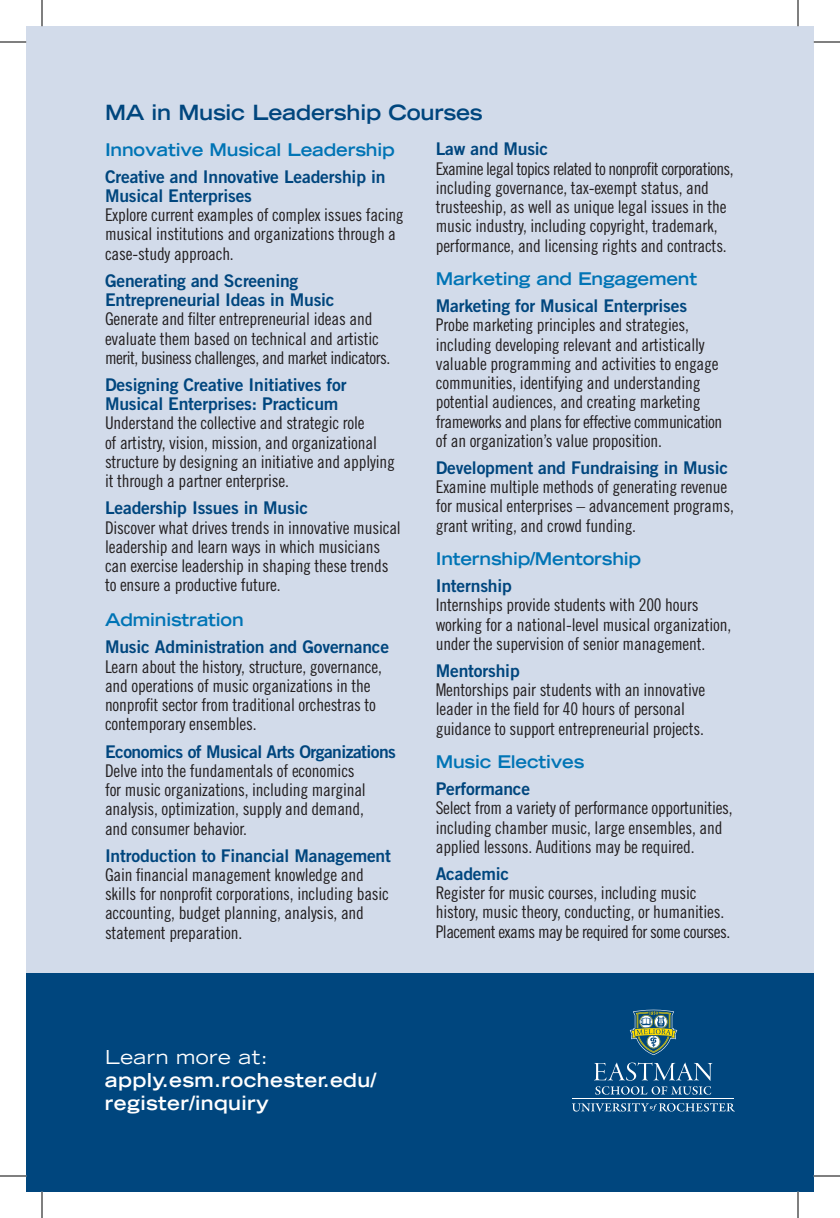
<style>
.page{position:relative;width:840px;height:1218px;background:#fff}
.page>*{position:absolute;margin:0;border:0;box-sizing:border-box;transform-origin:0 0}
.subhead{font:700 expanded 21px "Trade Gothic LT Std";letter-spacing:-.01em;color:#00467e}
.subhead-2{font:700 expanded 19.25px/22.8px "Trade Gothic LT Std";letter-spacing:.02em;color:#fff}
.description{font:17.5px/19.2px "Trade Gothic LT Std Cn 18";letter-spacing:-.01em;color:#231f20}
.subhead-3{font:700 expanded 17.5px "Trade Gothic LT Std";letter-spacing:-.01em;color:#0074b5}
.s1{font-family:"Trade Gothic LT Std Bd 2";color:#00467e}
.s2{font-weight:400}
</style>
<div class="page">
<div style="left:26px;top:973px;width:788px;height:219px;background:#00467e"></div>
<div style="left:26px;top:26px;width:788px;height:947px;background:#d2dbea"></div>
<svg style="left:594px;top:1063px;width:118px;height:32px"></svg>
<hr style="left:572px;top:1099px;width:162px;height:1px;background:#fff">
<svg style="left:572px;top:1103px;width:163px;height:9px"></svg>
<svg style="left:630px;top:1010px;width:47px;height:45px"></svg>
<svg style="left:0;top:42px;width:26px;height:1px"></svg>
<svg style="left:814px;top:42px;width:26px;height:1px"></svg>
<svg style="left:0;top:1176px;width:26px;height:1px"></svg>
<svg style="left:814px;top:1176px;width:26px;height:1px"></svg>
<svg style="left:42px;top:0;width:1px;height:26px"></svg>
<svg style="left:42px;top:1192px;width:1px;height:26px"></svg>
<svg style="left:798px;top:0;width:1px;height:26px"></svg>
<svg style="left:798px;top:1192px;width:1px;height:26px"></svg>
<p class="subhead" style="left:105px;top:99px;width:379px">MA in Music Leadership Courses</p>
<p class="subhead-3" style="left:105px;top:138px;width:291px">Innovative Musical Leadership</p>
<p class="description" style="left:105px;top:167px;width:300px"><span class="s1">Creative and Innovative Leadership in Musical Enterprises<br></span>Explore current examples of complex issues facing musical institutions and organizations through a case-study approach.</p>
<p class="description" style="left:105px;top:271px;width:287px"><span class="s1">Generating and Screening Entrepreneurial Ideas in Music </span>Generate and filter entrepreneurial ideas and evaluate them based on technical and artistic merit, business challenges, and market indicators.</p>
<p class="description" style="left:105px;top:375px;width:291px"><span class="s1">Designing Creative Initiatives for Musical Enterprises: Practicum </span>Understand the collective and strategic role<br>of artistry, vision, mission, and organizational structure by designing an initiative and applying it through a partner enterprise.</p>
<p class="description" style="left:105px;top:498px;width:297px"><span class="s1">Leadership Issues in Music<br></span>Discover what drives trends in innovative musical leadership and learn ways in which musicians can exercise leadership in shaping these trends to ensure a productive future.</p>
<p class="subhead-3" style="left:105px;top:609px;width:140px">Administration</p>
<p class="description" style="left:105px;top:637px;width:286px"><span class="s1">Music Administration and Governance </span>Learn about the history, structure, governance, and operations of music organizations in the nonprofit sector from traditional orchestras to contemporary ensembles.</p>
<p class="description" style="left:105px;top:741px;width:293px"><span class="s1">Economics of Musical Arts Organizations </span>Delve into the fundamentals of economics<br>for music organizations, including marginal analysis, optimization, supply and demand,<br>and consumer behavior.</p>
<p class="description" style="left:105px;top:846px;width:288px"><span class="s1">Introduction to Financial Management </span>Gain financial management knowledge and skills for nonprofit corporations, including basic accounting, budget planning, analysis, and statement preparation.</p>
<p class="description" style="left:436px;top:139px;width:299px"><span class="s1">Law and Music<br></span>Examine legal topics related to nonprofit corporations, including governance, tax-exempt status, and trusteeship, as well as unique legal issues in the music industry, including copyright, trademark, performance, and licensing rights and contracts.</p>
<p class="subhead-3" style="left:436px;top:267px;width:263px">Marketing and Engagement</p>
<p class="description" style="left:436px;top:296px;width:288px"><span class="s1">Marketing for Musical Enterprises </span>Probe marketing principles and strategies, including developing relevant and artistically valuable programming and activities to engage communities, identifying and understanding potential audiences, and creating marketing frameworks and plans for effective communication of an organization’s value proposition.</p>
<p class="description" style="left:436px;top:458px;width:300px"><span class="s1">Development and Fundraising in Music </span>Examine multiple methods of generating revenue for musical enterprises – advancement programs, grant writing, and crowd funding.</p>
<p class="subhead-3" style="left:436px;top:547px;width:207px">Internship/Mentorship</p>
<p class="description" style="left:436px;top:576px;width:297px"><span class="s1">Internship<br></span>Internships provide students with 200 hours working for a national-level musical organization, under the supervision of senior management.</p>
<p class="description" style="left:436px;top:661px;width:271px"><span class="s1">Mentorship<br></span>Mentorships pair students with an innovative leader in the field for 40 hours of personal guidance to support entrepreneurial projects.</p>
<p class="subhead-3" style="left:436px;top:750px;width:150px">Music Electives</p>
<p class="description" style="left:436px;top:779px;width:298px"><span class="s1">Performance<br></span>Select from a variety of performance opportunities, including chamber music, large ensembles, and applied lessons. Auditions may be required.</p>
<p class="description" style="left:436px;top:864px;width:296px"><span class="s1">Academic<br></span>Register for music courses, including music history, music theory, conducting, or humanities.<br>Placement exams may be required for some courses.</p>
<p class="subhead-2" style="left:105px;top:1046px;width:273px"><span class="s2">Learn more at: </span>apply.esm.rochester.edu/ register/inquiry</p>
</div>
